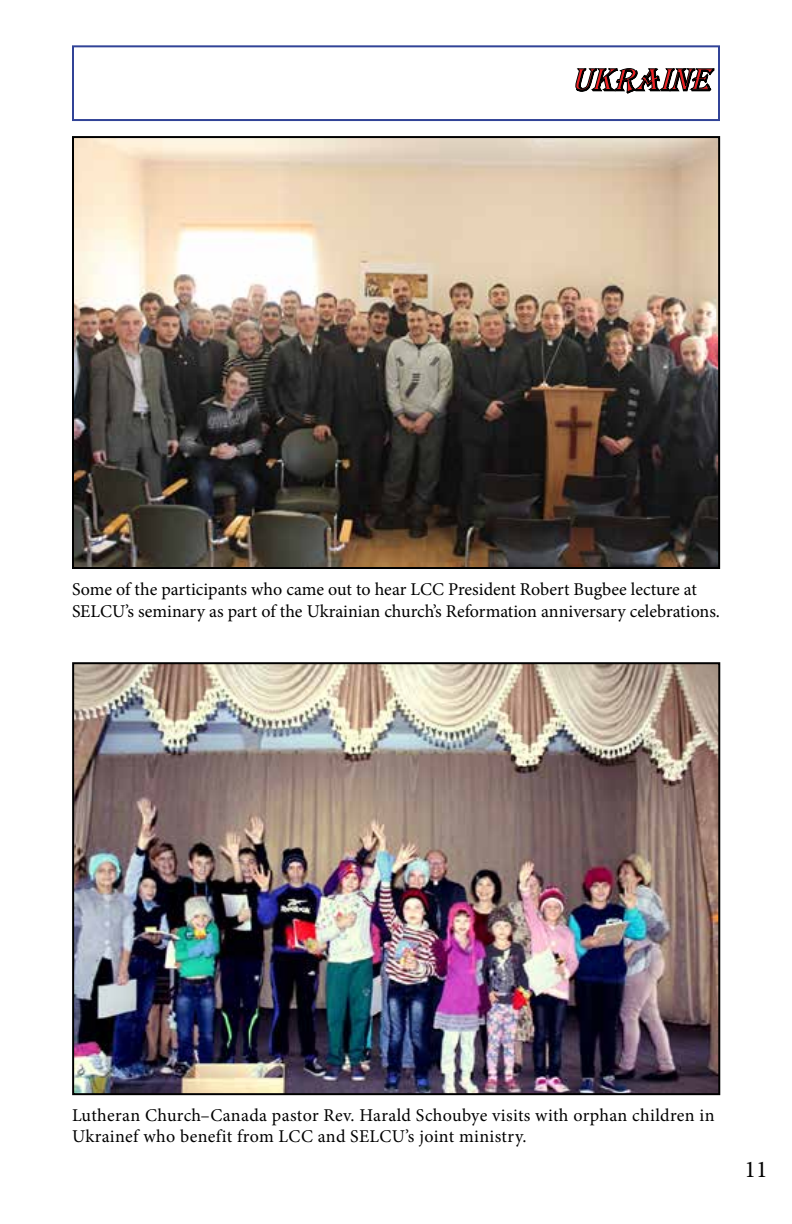
<style>
.page{position:relative;width:792px;height:1224px;background:#fff}
.page>*{position:absolute;margin:0;border:0;box-sizing:border-box;transform-origin:0 0}
.t1{font:italic 33px "Algerian";color:#ed2124}
.t2{font:24px "Minion Pro";color:#000}
.t3{font:18px/21.6px "Minion Pro";letter-spacing:.005em;color:#000}
</style>
<div class="page">
<img style="left:75px;top:684px;width:642px;height:380px">
<img style="left:75px;top:139px;width:642px;height:400px">
<div style="left:72px;top:45px;width:648px;height:76px;border:2px solid #314397"></div>
<svg style="left:575px;top:68px;width:140px;height:26px"></svg>
<svg style="left:72px;top:539px;width:649px;height:145px"></svg>
<div style="left:713px;top:611px;width:10px;height:10px;border:8px solid #fff;border-radius:50%"></div>
<img style="left:72px;top:1064px;width:649px;height:32px">
<div style="left:519px;top:1136px;width:10px;height:10px;border:8px solid #fff;border-radius:50%"></div>
<h1 class="t1" style="left:571px;top:62px;width:150px">UKRAINE</h1>
<p class="t3" style="left:72px;top:579px;width:650px">Some of the participants who came out to hear LCC President Robert Bugbee lecture at<br>SELCU’s seminary as part of the Ukrainian church’s Reformation anniversary celebrations.</p>
<p class="t3" style="left:72px;top:1104px;width:644px">Lutheran Church–Canada pastor Rev. Harald Schoubye visits with orphan children in<br>Ukrainef who benefit from LCC and SELCU’s joint ministry.</p>
<h2 class="t2" style="left:744px;top:1153px;width:25px">11</h2>
</div>
